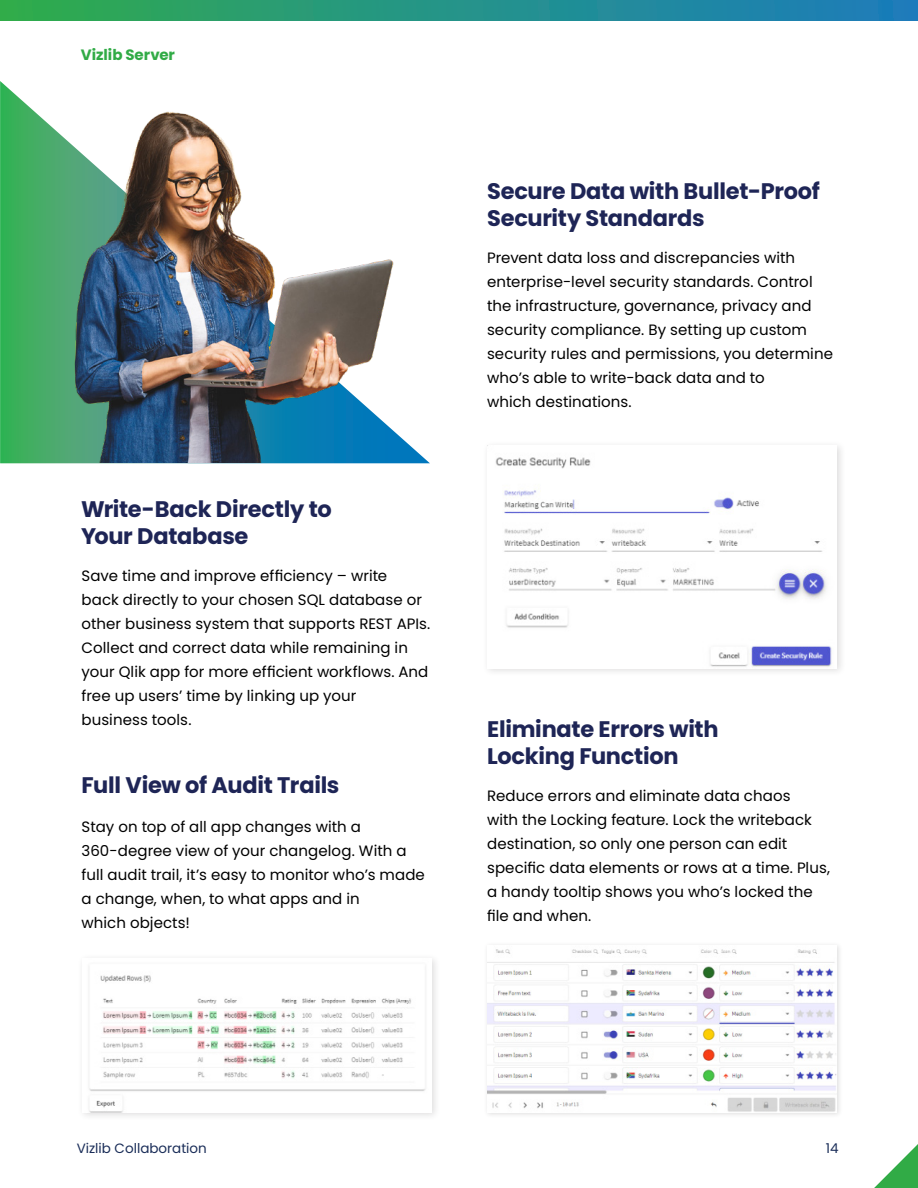
<style>
.page{position:relative;width:918px;height:1188px;background:#fff}
.page>*{position:absolute;margin:0;border:0;box-sizing:border-box;transform-origin:0 0}
.Body_Copy{font:700 22.5px/27px "Poppins";letter-spacing:-.015em;color:#1e2556}
.Body_Copy-2{font:15px/24px "Poppins";letter-spacing:.005em;color:#000}
.Body_Copy-3{font:700 15px "Poppins";color:#31ab46}
.t1{font:13.5px "Poppins";color:#1b2e59}
</style>
<div class="page">
<svg style="left:874px;top:1144px;width:44px;height:44px"></svg>
<div style="left:0;top:0;width:918px;height:21px;background:linear-gradient(to right,#2fac4e,#1b7bbf)"></div>
<div style="left:77px;top:954px;width:364px;height:168px;background:#231f20;opacity:.15"></div>
<img style="left:82px;top:959px;width:349px;height:154px">
<div style="left:482px;top:440px;width:364px;height:237px;background:#231f20;opacity:.15"></div>
<img style="left:487px;top:445px;width:350px;height:223px">
<div style="left:483px;top:941px;width:361px;height:178px;background:#231f20;opacity:.15"></div>
<img style="left:487px;top:949px;width:349px;height:163px">
<img style="left:0;top:89px;width:556px;height:373px">
<p class="Body_Copy-3" style="left:81px;top:46px;width:96px">Vizlib Server</p>
<p class="Body_Copy" style="left:81px;top:496px;width:252px">Write-Back Directly to<br>Your Database</p>
<p class="Body_Copy-2" style="left:82px;top:564px;width:350px">Save time and improve efficiency – write<br>back directly to your chosen SQL database or other business system that supports REST APIs.<br>Collect and correct data while remaining in your Qlik app for more efficient workflows. And free up users’ time by linking up your<br>business tools.</p>
<p class="Body_Copy" style="left:82px;top:772px;width:259px">Full View of Audit Trails</p>
<p class="Body_Copy-2" style="left:82px;top:815px;width:345px">Stay on top of all app changes with a 360-degree view of your changelog. With a full audit trail, it’s easy to monitor who’s made a change, when, to what apps and in<br>which objects!</p>
<p class="Body_Copy" style="left:487px;top:178px;width:334px">Secure Data with Bullet-Proof<br>Security Standards</p>
<p class="Body_Copy-2" style="left:487px;top:246px;width:347px">Prevent data loss and discrepancies with enterprise-level security standards. Control the infrastructure, governance, privacy and security compliance. By setting up custom security rules and permissions, you determine who’s able to write-back data and to<br>which destinations.</p>
<p class="Body_Copy" style="left:487px;top:716px;width:233px">Eliminate Errors with<br>Locking Function</p>
<p class="Body_Copy-2" style="left:487px;top:784px;width:344px">Reduce errors and eliminate data chaos<br>with the Locking feature. Lock the writeback destination, so only one person can edit specific data elements or rows at a time. Plus, a handy tooltip shows you who’s locked the file and when.</p>
<p class="t1" style="left:77px;top:1141px;width:132px">Vizlib Collaboration</p>
<p class="t1" style="left:826px;top:1141px;width:14px">14</p>
</div>
